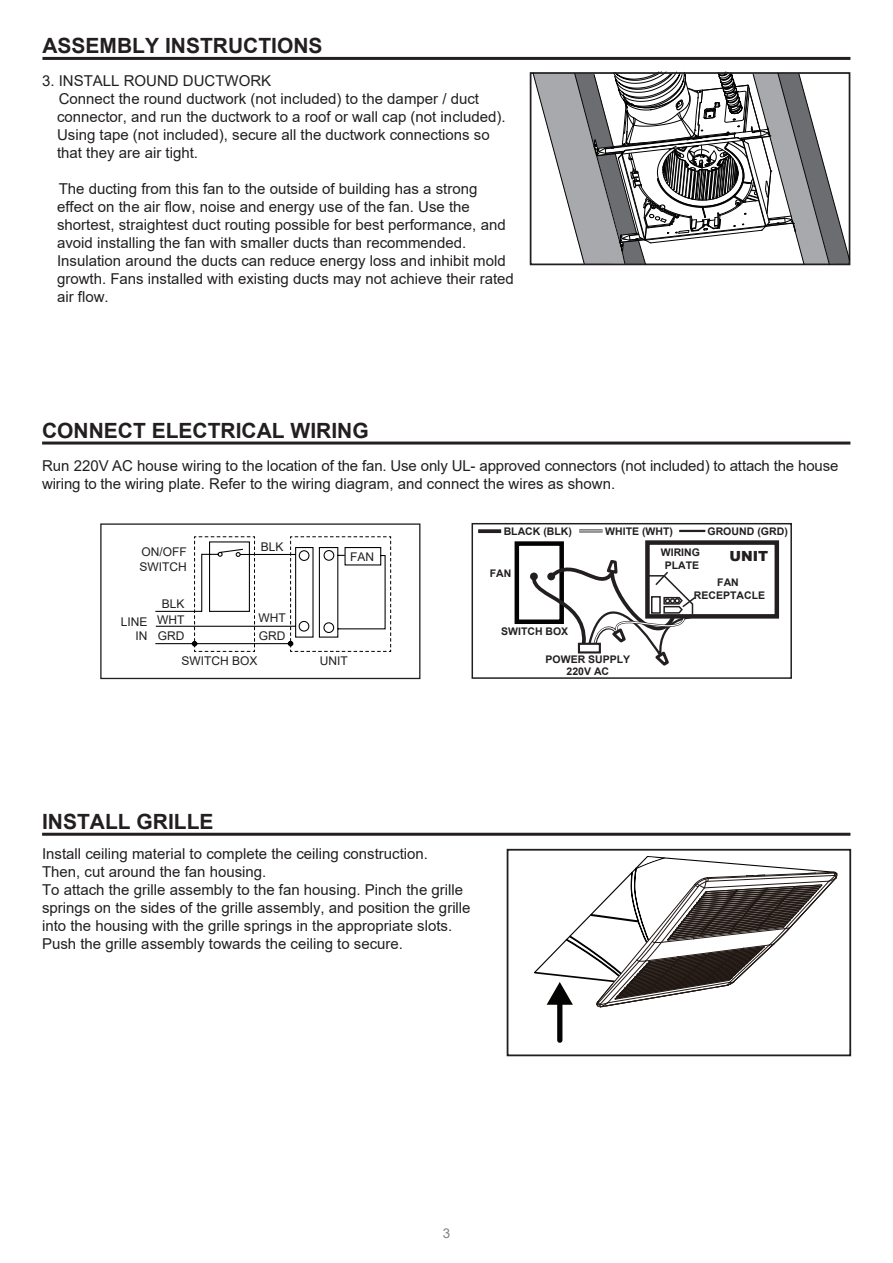
<style>
.page{position:relative;width:893px;height:1263px;background:#fff}
.page>*{position:absolute;margin:0;border:0;box-sizing:border-box;transform-origin:0 0}
.t1{font:700 21px "Arial";color:#231f20}
.t2{font:15px/18px "Arial";color:#231f20}
.t3{font:900 13.95px "Arial";color:#231f20}
.t4{font:13.5px "Arial";color:#808285}
.t5{font:12px/14.4px "Arial";color:#231f20;text-align:right}
.t6{font:700 10.5px/12.6px "Arial";color:#231f20;text-align:center}
</style>
<div class="page">
<hr style="left:42px;top:833px;width:808px;height:3px;background:#231f20">
<hr style="left:42px;top:441px;width:808px;height:3px;background:#231f20">
<div style="left:507px;top:849px;width:344px;height:207px;border:2px solid #231f20"></div>
<div style="left:557px;top:998px;width:5px;height:45px;background:#040503;border-radius:3px"></div>
<svg style="left:534px;top:856px;width:303px;height:151px"></svg>
<hr style="left:42px;top:57px;width:808px;height:3px;background:#231f20">
<svg style="left:532px;top:71px;width:317px;height:194px"></svg>
<div style="left:100px;top:523px;width:320px;height:156px;border:1px solid #231f20"></div>
<div style="left:472px;top:523px;width:320px;height:156px;border:2px solid #231f20"></div>
<div style="left:515px;top:541px;width:49px;height:83px;border:4px solid #030303"></div>
<svg style="left:478px;top:529px;width:23px;height:4px"></svg>
<hr style="left:679px;top:530px;width:26px;height:2px;background:#231f20">
<hr style="left:579px;top:529px;width:23px;height:3px;background:#231f20">
<svg style="left:579px;top:530px;width:23px;height:1px"></svg>
<div style="left:645px;top:540px;width:134px;height:79px;border:4px solid #231f20"></div>
<svg style="left:531px;top:554px;width:166px;height:112px"></svg>
<div style="left:578px;top:643px;width:23px;height:10px;background:#fff;border:2px solid #231f20"></div>
<svg style="left:155px;top:536px;width:236px;height:116px"></svg>
<h1 class="t1" style="left:42px;top:31px;width:282px">ASSEMBLY INSTRUCTIONS</h1>
<p class="t2" style="left:57px;top:72px;width:450px;text-indent:-15px">3. INSTALL ROUND DUCTWORK<br>Connect the round ductwork (not included) to the damper / duct connector, and run the ductwork to a roof or wall cap (not included).<br>Using tape (not included), secure all the ductwork connections so that they are air tight.</p>
<p class="t2" style="left:57px;top:180px;width:458px">The ducting from this fan to the outside of building has a strong effect on the air flow, noise and energy use of the fan. Use the shortest, straightest duct routing possible for best performance, and avoid installing the fan with smaller ducts than recommended.<br>Insulation around the ducts can reduce energy loss and inhibit mold growth. Fans installed with existing ducts may not achieve their rated air flow.</p>
<h1 class="t1" style="left:42px;top:415px;width:328px">CONNECT ELECTRICAL WIRING</h1>
<p class="t2" style="left:42px;top:456px;width:798px">Run 220V AC house wiring to the location of the fan. Use only UL- approved connectors (not included) to attach the house wiring to the wiring plate. Refer to the wiring diagram, and connect the wires as shown.</p>
<p class="t5" style="left:140px;top:545px;width:49px;text-align:left">ON/OFF<br>SWITCH</p>
<p class="t5" style="left:261px;top:540px;width:24px">BLK</p>
<p class="t5" style="left:121px;top:614px;width:28px">LINE<br>IN</p>
<p class="t5" style="left:157px;top:596px;width:29px;line-height:16px;text-align:center">BLK<br>WHT</p>
<p class="t5" style="left:259px;top:610px;width:29px">WHT</p>
<p class="t5" style="left:158px;top:629px;width:28px">GRD</p>
<p class="t5" style="left:259px;top:629px;width:28px">GRD</p>
<p class="t5" style="left:350px;top:549px;width:25px">FAN</p>
<p class="t5" style="left:181px;top:653px;width:78px">SWITCH BOX</p>
<p class="t5" style="left:320px;top:653px;width:29px">UNIT</p>
<p class="t6" style="left:504px;top:525px;width:70px">BLACK (BLK)</p>
<p class="t6" style="left:490px;top:567px;width:23px">FAN</p>
<p class="t6" style="left:501px;top:625px;width:69px">SWITCH BOX</p>
<p class="t6" style="left:605px;top:525px;width:69px">WHITE (WHT)</p>
<p class="t6" style="left:707px;top:525px;width:82px">GROUND (GRD)</p>
<p class="t6" style="left:661px;top:546px;width:41px">WIRING<br>PLATE</p>
<p class="t6" style="left:694px;top:577px;width:73px">FAN<br>RECEPTACLE</p>
<p class="t3" style="left:729px;top:546px;width:40px">UNIT</p>
<p class="t6" style="left:546px;top:653px;width:86px">POWER SUPPLY<br>220V AC</p>
<h1 class="t1" style="left:42px;top:807px;width:173px">INSTALL GRILLE</h1>
<p class="t2" style="left:42px;top:844px;width:430px">Install ceiling material to complete the ceiling construction.<br>Then, cut around the fan housing.<br>To attach the grille assembly to the fan housing. Pinch the grille springs on the sides of the grille assembly, and position the grille into the housing with the grille springs in the appropriate slots.<br>Push the grille assembly towards the ceiling to secure.</p>
<p class="t4" style="left:443px;top:1223px;width:9px">3</p>
</div>
